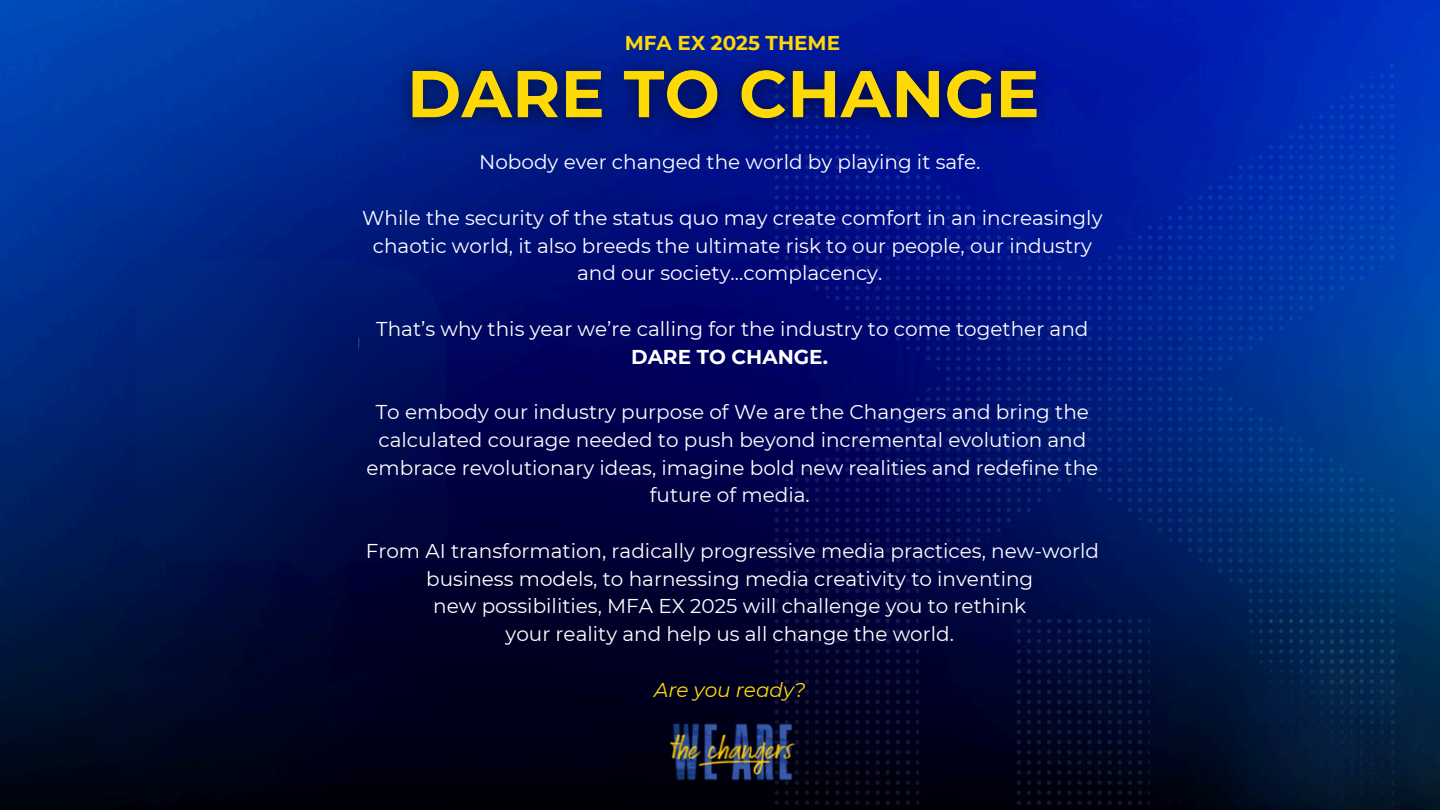
<style>
.page{position:relative;width:1440px;height:810px;background:#fff}
.page>*{position:absolute;margin:0;border:0;box-sizing:border-box;transform-origin:0 0}
.t1{font:20px/27.8px "Montserrat";color:#fff;text-align:center}
.t2{font:700 20px "Montserrat";color:#fed906}
.t3{font:italic 20px "Montserrat";color:#fed906}
.s1{font-weight:700}
</style>
<div class="page">
<img style="left:0;top:0;width:1440px;height:810px">
<img style="left:663px;top:705px;width:138px;height:94px">
<img style="left:383px;top:44px;width:685px;height:107px">
<p class="t2" style="left:625px;top:31px;width:217px">MFA EX 2025 THEME</p>
<p class="t1" style="left:479px;top:148px;width:503px">Nobody ever changed the world by playing it safe.</p>
<h2 class="t1" style="left:362px;top:204px;width:742px">While the security of the status quo may create comfort in an increasingly chaotic world, it also breeds the ultimate risk to our people, our industry and our society…complacency.</h2>
<p class="t1" style="left:376px;top:315px;width:714px">That’s why this year we’re calling for the industry to come together and<br><span class="s1">DARE TO CHANGE.</span></p>
<p class="t1" style="left:366px;top:398px;width:733px">To embody our industry purpose of We are the Changers and bring the calculated courage needed to push beyond incremental evolution and embrace revolutionary ideas, imagine bold new realities and redefine the future of media.</p>
<p class="t1" style="left:366px;top:537px;width:735px">From AI transformation, radically progressive media practices, new-world business models, to harnessing media creativity to inventing</p>
<p class="t1" style="left:433px;top:592px;width:595px">new possibilities, MFA EX 2025 will challenge you to rethink</p>
<p class="t1" style="left:506px;top:620px;width:450px">your reality and help us all change the world.</p>
<p class="t3" style="left:654px;top:677px;width:153px">Are you ready?</p>
</div>
